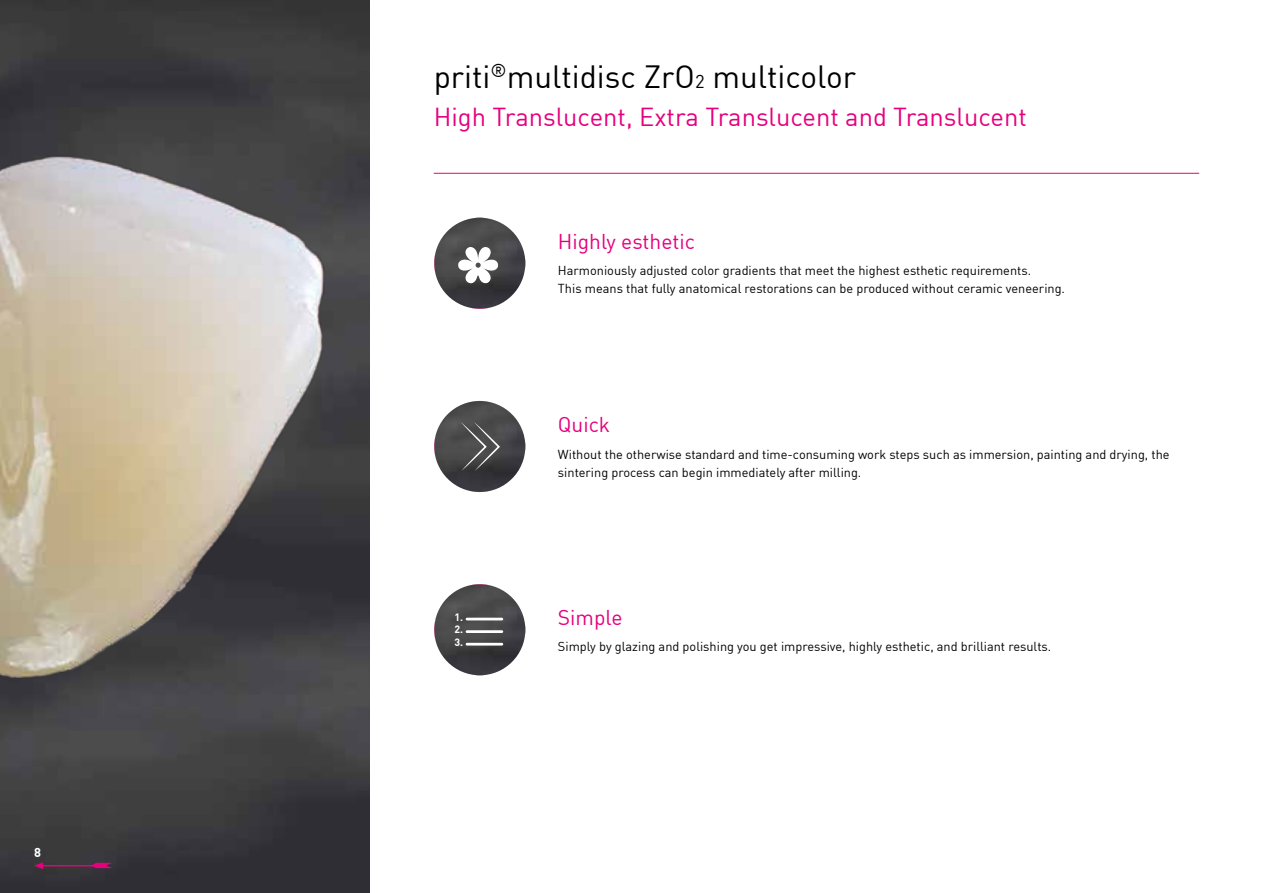
<style>
.page{position:relative;width:1263px;height:893px;background:#fff}
.page>*{position:absolute;margin:0;border:0;box-sizing:border-box;transform-origin:0 0}
.t1{font:31.5px "DIN Offc Pro";color:#000}
.t2{font:25.5px "DIN Offc Pro";color:#e6007d}
.t3{font:21px "DIN Offc Pro";color:#e6007d}
.t4{font:12.75px/18px "DIN Offc Pro";color:#000}
.t5{font:700 12.75px "DIN Offc Pro";color:#fff}
.t6{font:700 10.5px/12.6px "DIN Offc Pro";color:#fff;text-align:justify}
.s1{font-size:18.3px}
</style>
<div class="page">
<img style="left:0;top:0;width:370px;height:893px">
<img style="left:0;top:85px;width:336px;height:744px">
<svg style="left:434px;top:584px;width:91px;height:91px"></svg>
<hr style="left:467px;top:618px;width:35px;height:2px;background:#fff">
<hr style="left:467px;top:630px;width:35px;height:3px;background:#fff">
<hr style="left:467px;top:643px;width:35px;height:3px;background:#fff">
<svg style="left:434px;top:218px;width:91px;height:91px"></svg>
<svg style="left:434px;top:401px;width:91px;height:91px"></svg>
<hr style="left:434px;top:173px;width:765px;height:1px;background:#e6007d">
<svg style="left:91px;top:863px;width:22px;height:5px"></svg>
<hr style="left:43px;top:865px;width:59px;height:1px;background:#e6007d">
<svg style="left:34px;top:862px;width:9px;height:7px"></svg>
<p class="t5" style="left:34px;top:842px;width:8px">8</p>
<h1 class="t1" style="left:434px;top:52px;width:424px">priti<sup>®</sup>multidisc ZrO<span class="s1">2</span> multicolor</h1>
<h2 class="t2" style="left:434px;top:97px;width:595px">High Translucent, Extra Translucent and Translucent</h2>
<h3 class="t3" style="left:558px;top:224px;width:139px">Highly esthetic</h3>
<p class="t4" style="left:558px;top:260px;width:509px">Harmoniously adjusted color gradients that meet the highest esthetic requirements.<br>This means that fully anatomical restorations can be produced without ceramic veneering.</p>
<p class="t6" style="left:454px;top:609px;width:10px">1.<br>2.<br>3.</p>
<h3 class="t3" style="left:558px;top:408px;width:54px">Quick</h3>
<p class="t4" style="left:558px;top:444px;width:613px">Without the otherwise standard and time-consuming work steps such as immersion, painting and drying, the sintering process can begin immediately after milling.</p>
<h3 class="t3" style="left:558px;top:600px;width:66px">Simple</h3>
<p class="t4" style="left:558px;top:636px;width:495px">Simply by glazing and polishing you get impressive, highly esthetic, and brilliant results.</p>
</div>
